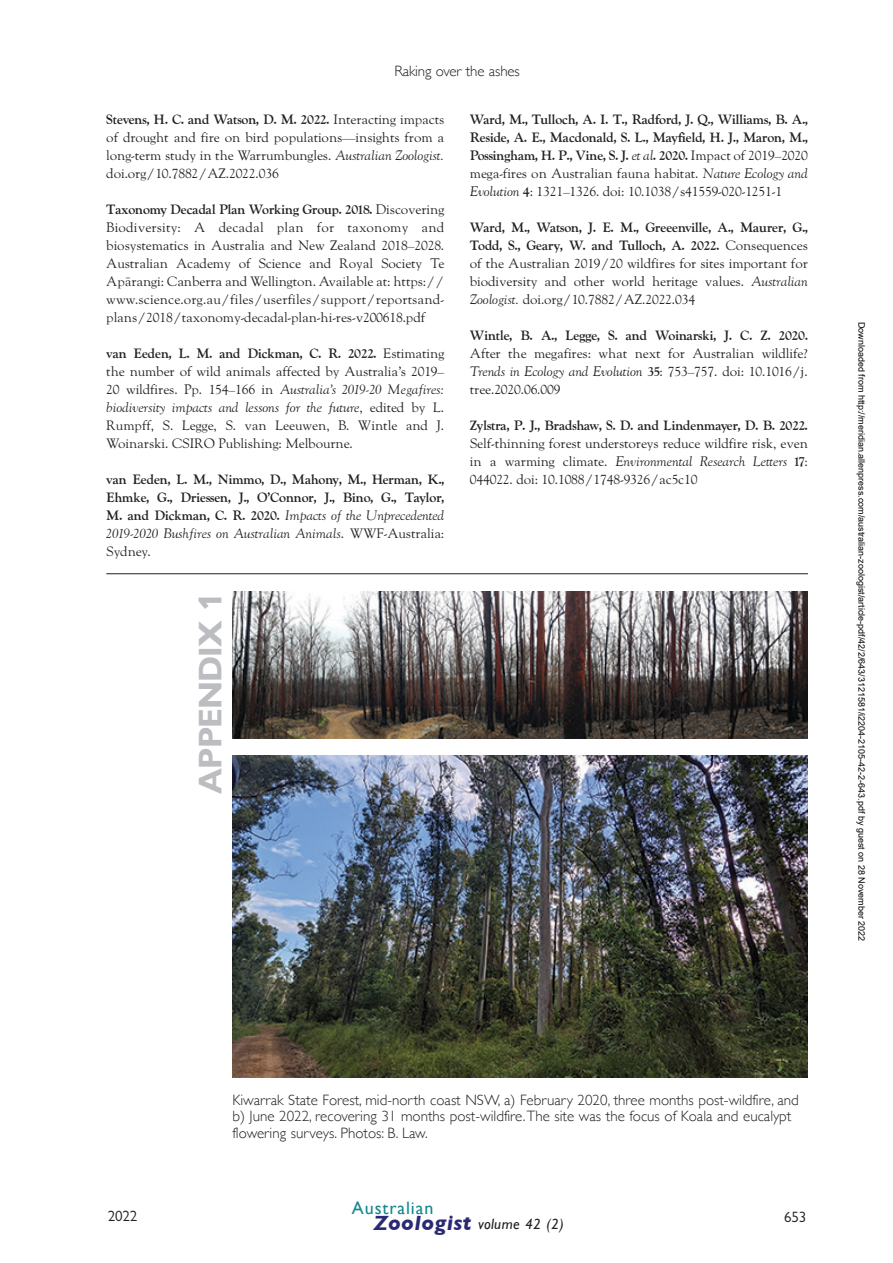
<style>
.page{position:relative;width:893px;height:1263px;background:#fff}
.page>*{position:absolute;margin:0;border:0;box-sizing:border-box;transform-origin:0 0}
._08_Body_text{font:700 33px "Gill Sans Nova";letter-spacing:-.025em;color:#bcbdc0}
.t1{font:italic 700 21px "Gill Sans";letter-spacing:.025em;color:#292a73}
.t2{font:18px "Gill Sans";letter-spacing:.05em;color:#168890}
._11_Table_text{font:300 15px/16.5px "Gill Sans";color:#231f20}
.t3{font:italic 15px "Gill Sans";letter-spacing:.025em;color:#231f20}
.t4{font:15px "Gill Sans Nova";letter-spacing:-.01em;color:#231f20}
._09_References{font:13.5px/18px "LTC Goudy Oldstyle Pro";letter-spacing:-.01em;color:#231f20;text-align:justify}
._09_References-2{font:700 13.5px/18px "LTC Goudy Oldstyle Pro";letter-spacing:-.01em;color:#231f20;text-align:justify}
.t5{font:9px "Arial";color:#000}
.s1{font-weight:700}
.s2{font-style:italic}
.s3{font-weight:400;font-style:italic}
.s4{font-weight:400}
</style>
<div class="page">
<img style="left:232px;top:591px;width:576px;height:147px">
<img style="left:232px;top:755px;width:576px;height:322px">
<hr style="left:106px;top:573px;width:702px;height:1px;background:#231f20">
<p class="_11_Table_text" style="left:394px;top:62px;width:127px">Raking over the ashes</p>
<p class="_09_References" style="left:106px;top:111px;width:340px"><span class="s1">Stevens, H. C. and Watson, D. M. 2022.</span> Interacting impacts of drought and fire on bird populations—insights from a long-term study in the Warrumbungles. <span class="s2">Australian Zoologist. </span>doi.org/10.7882/AZ.2022.036</p>
<p class="_09_References" style="left:106px;top:201px;width:340px"><span class="s1">Taxonomy Decadal Plan Working Group. 2018.</span> Discovering Biodiversity: A decadal plan for taxonomy and biosystematics in Australia and New Zealand 2018–2028.<br>Australian Academy of Science and Royal Society Te Apārangi: Canberra and Wellington. Available at: https:// www.science.org.au/files/userfiles/support/reportsand&shy;plans/2018/taxonomy-decadal-plan-hi-res-v200618.pdf</p>
<p class="_09_References" style="left:106px;top:345px;width:340px"><span class="s1">van Eeden, L. M. and Dickman, C. R. 2022.</span> Estimating the number of wild animals affected by Australia’s 2019– 20 wildfires. Pp. 154–166 in <span class="s2">Australia’s 2019-20 Megafires: biodiversity impacts and lessons for the future</span>, edited by L.<br>Rumpff, S. Legge, S. van Leeuwen, B. Wintle and J.<br>Woinarski. CSIRO Publishing: Melbourne.</p>
<p class="_09_References-2" style="left:106px;top:471px;width:340px">van Eeden, L. M., Nimmo, D., Mahony, M., Herman, K., Ehmke, G., Driessen, J., O’Connor, J., Bino, G., Taylor, M. and Dickman, C. R. 2020. <span class="s3">Impacts of the Unprecedented 2019-2020 Bushfires on Australian Animals</span><span class="s4">. WWF-Australia:<br>Sydney.</span></p>
<p class="_08_Body_text" style="left:190px;top:793px;width:202px;rotate:-90deg">APPENDIX 1</p>
<p class="_09_References-2" style="left:470px;top:111px;width:340px">Ward, M., Tulloch, A. I. T., Radford, J. Q., Williams, B. A., Reside, A. E., Macdonald, S. L., Mayfield, H. J., Maron, M., Possingham, H. P., Vine, S. J. <span class="s3">et al</span>. 2020. <span class="s4">Impact of 2019–2020 mega-fires on Australian fauna habitat.</span> <span class="s3">Nature Ecology and Evolution</span> 4<span class="s4">: 1321–1326. doi: 10.1038/s41559-020-1251-1</span></p>
<p class="_09_References" style="left:470px;top:219px;width:340px"><span class="s1">Ward, M., Watson, J. E. M., Greeenville, A., Maurer, G., Todd, S., Geary, W. and Tulloch, A. 2022.</span> Consequences of the Australian 2019/20 wildfires for sites important for biodiversity and other world heritage values. <span class="s2">Australian Zoologist.</span> doi.org/10.7882/AZ.2022.034</p>
<p class="_09_References" style="left:470px;top:327px;width:340px"><span class="s1">Wintle, B. A., Legge, S. and Woinarski, J. C. Z. 2020.<br></span>After the megafires: what next for Australian wildlife?<br><span class="s2">Trends in Ecology and Evolution</span> <span class="s1">35</span>: 753–757. doi: 10.1016/j. tree.2020.06.009</p>
<p class="_09_References" style="left:470px;top:417px;width:340px"><span class="s1">Zylstra, P. J., Bradshaw, S. D. and Lindenmayer, D. B. 2022.<br></span>Self-thinning forest understoreys reduce wildfire risk, even in a warming climate. <span class="s2">Environmental Research Letters</span> <span class="s1">17</span>:<br>044022. doi: 10.1088/1748-9326/ac5c10</p>
<p class="t5" style="left:865px;top:322px;width:621px;rotate:90deg">Downloaded from http://meridian.allenpress.com/australian-zoologist/article-pdf/42/2/643/3121581/i2204-2105-42-2-643.pdf by guest on 28 November 2022</p>
<p class="_11_Table_text" style="left:232px;top:1091px;width:568px">Kiwarrak State Forest, mid-north coast NSW, a) February 2020, three months post-wildfire, and b) June 2022, recovering 31 months post-wildfire. The site was the focus of Koala and eucalypt flowering surveys. Photos: B. Law.</p>
<h3 class="t2" style="left:352px;top:1197px;width:83px">Australian</h3>
<p class="t4" style="left:108px;top:1207px;width:31px">2022</p>
<p class="t4" style="left:784px;top:1208px;width:24px">653</p>
<h2 class="t1" style="left:374px;top:1210px;width:99px">Zoologist</h2>
<p class="t3" style="left:478px;top:1215px;width:87px">volume 42 (2)</p>
</div>
